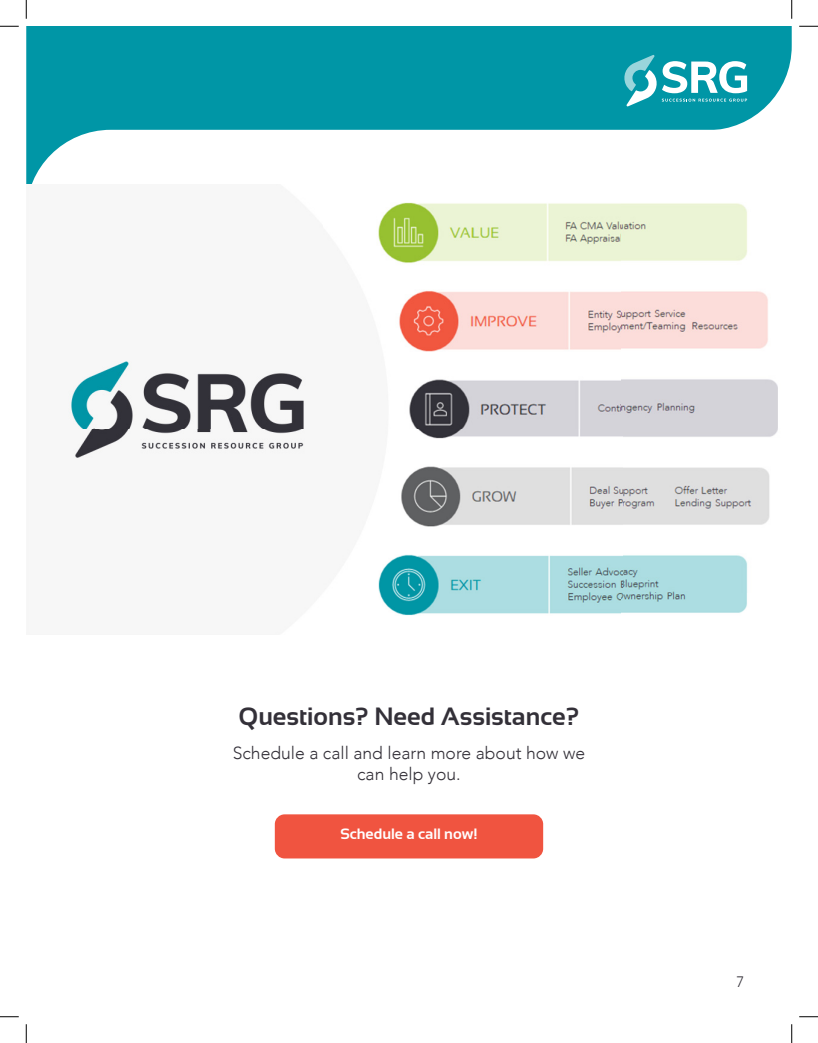
<style>
.page{position:relative;width:818px;height:1043px;background:#fff}
.page>*{position:absolute;margin:0;border:0;box-sizing:border-box;transform-origin:0 0}
.t1{font:700 25px "Sansation";color:#333038}
.t2{font:300 17.5px "Avenir";color:#333038}
.t3{font:300 15.12px "Avenir";color:#333038}
.t4{font:700 15px "Sansation";color:#fff}
</style>
<div class="page">
<div style="left:26px;top:26px;width:765px;height:104px;background:#0096a6"></div>
<svg style="left:623px;top:55px;width:124px;height:52px"></svg>
<img style="left:68px;top:202px;width:710px;height:413px">
<div style="left:275px;top:814px;width:268px;height:44px;background:#f05440;border-radius:10px"></div>
<svg style="left:0;top:25px;width:19px;height:2px"></svg>
<svg style="left:799px;top:25px;width:19px;height:2px"></svg>
<svg style="left:0;top:1016px;width:19px;height:1px"></svg>
<svg style="left:799px;top:1016px;width:19px;height:1px"></svg>
<svg style="left:25px;top:0;width:2px;height:19px"></svg>
<svg style="left:25px;top:1024px;width:2px;height:18px"></svg>
<svg style="left:791px;top:0;width:1px;height:19px"></svg>
<svg style="left:791px;top:1024px;width:1px;height:18px"></svg>
<p class="t1" style="left:238px;top:702px;width:342px">Questions? Need Assistance?</p>
<p class="t2" style="left:233px;top:742px;width:354px">Schedule a call and learn more about how we</p>
<p class="t2" style="left:357px;top:763px;width:105px">can help you.</p>
<p class="t4" style="left:340px;top:825px;width:139px">Schedule a call now!</p>
<p class="t3" style="left:736px;top:972px;width:9px">7</p>
</div>
